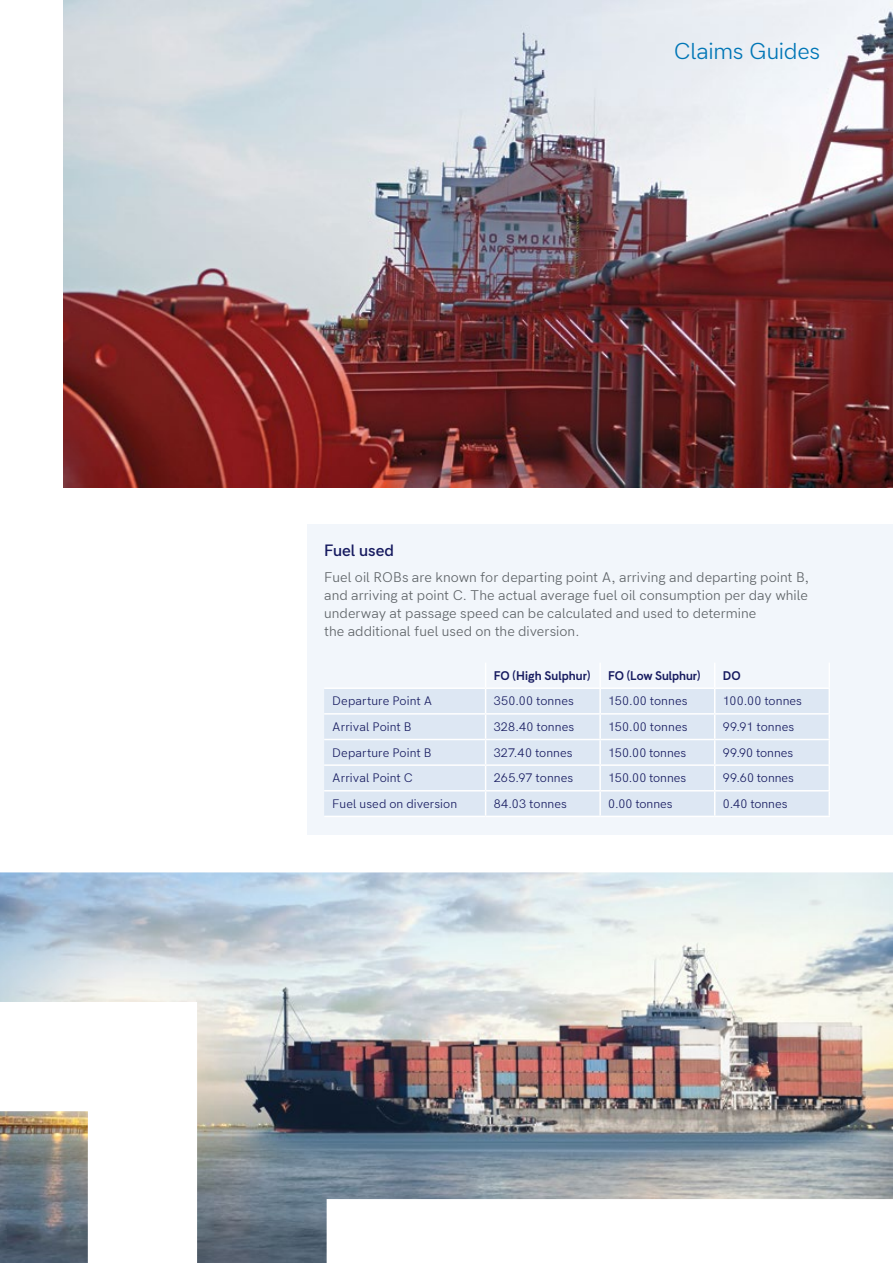
<style>
.page{position:relative;width:893px;height:1263px;background:#fff}
.page>*{position:absolute;margin:0;border:0;box-sizing:border-box;transform-origin:0 0}
.t1{font:21px "Hanken Grotesk";letter-spacing:-.015em;color:#0076b6}
.t2{font:600 15px "Hanken Grotesk";letter-spacing:-.005em;color:#171b60}
.t3{font:12.75px/18px "Hanken Grotesk";letter-spacing:.005em;color:#5e6367}
.t4{font:11.25px "Hanken Grotesk";letter-spacing:.005em;color:#171b60}
.t5{font:700 11.25px "Hanken Grotesk";color:#171b60}
</style>
<div class="page">
<img style="left:64px;top:0;width:829px;height:487px">
<img style="left:0;top:872px;width:893px;height:391px">
<div style="left:308px;top:524px;width:585px;height:311px;background:#f2f6fb"></div>
<div style="left:324px;top:689px;width:504px;height:126px;background:#dde7f3"></div>
<hr style="left:599px;top:689px;width:2px;height:24px;background:#fff">
<hr style="left:324px;top:713px;width:162px;height:2px;background:#fff">
<hr style="left:486px;top:713px;width:114px;height:2px;background:#fff">
<hr style="left:599px;top:715px;width:2px;height:24px;background:#fff">
<hr style="left:324px;top:739px;width:162px;height:1px;background:#fff">
<hr style="left:486px;top:739px;width:114px;height:1px;background:#fff">
<hr style="left:599px;top:740px;width:2px;height:24px;background:#fff">
<hr style="left:324px;top:764px;width:162px;height:2px;background:#fff">
<hr style="left:486px;top:764px;width:114px;height:2px;background:#fff">
<hr style="left:599px;top:766px;width:2px;height:24px;background:#fff">
<hr style="left:324px;top:790px;width:162px;height:1px;background:#fff">
<hr style="left:486px;top:790px;width:114px;height:1px;background:#fff">
<hr style="left:599px;top:791px;width:2px;height:25px;background:#fff">
<hr style="left:324px;top:816px;width:162px;height:1px;background:#fff">
<hr style="left:486px;top:816px;width:114px;height:1px;background:#fff">
<hr style="left:600px;top:816px;width:115px;height:1px;background:#fff">
<hr style="left:715px;top:816px;width:115px;height:1px;background:#fff">
<hr style="left:828px;top:663px;width:2px;height:24px;background:#fff">
<hr style="left:828px;top:689px;width:2px;height:24px;background:#fff">
<hr style="left:600px;top:713px;width:115px;height:2px;background:#fff">
<hr style="left:715px;top:713px;width:115px;height:2px;background:#fff">
<hr style="left:828px;top:715px;width:2px;height:24px;background:#fff">
<hr style="left:600px;top:739px;width:115px;height:1px;background:#fff">
<hr style="left:715px;top:739px;width:115px;height:1px;background:#fff">
<hr style="left:828px;top:740px;width:2px;height:24px;background:#fff">
<hr style="left:600px;top:764px;width:115px;height:2px;background:#fff">
<hr style="left:715px;top:764px;width:115px;height:2px;background:#fff">
<hr style="left:828px;top:766px;width:2px;height:24px;background:#fff">
<hr style="left:600px;top:790px;width:115px;height:1px;background:#fff">
<hr style="left:715px;top:790px;width:115px;height:1px;background:#fff">
<hr style="left:828px;top:791px;width:2px;height:25px;background:#fff">
<svg style="left:485px;top:663px;width:1px;height:152px"></svg>
<hr style="left:599px;top:663px;width:2px;height:24px;background:#fff">
<svg style="left:714px;top:663px;width:1px;height:152px"></svg>
<hr style="left:324px;top:687px;width:162px;height:2px;background:#fff">
<hr style="left:486px;top:687px;width:114px;height:2px;background:#fff">
<hr style="left:600px;top:687px;width:115px;height:2px;background:#fff">
<hr style="left:715px;top:687px;width:115px;height:2px;background:#fff">
<h1 class="t1" style="left:674px;top:34px;width:148px">Claims Guides</h1>
<h2 class="t2" style="left:324px;top:537px;width:71px">Fuel used</h2>
<p class="t3" style="left:324px;top:567px;width:486px">Fuel oil ROBs are known for departing point A, arriving and departing point B, and arriving at point C. The actual average fuel oil consumption per day while underway at passage speed can be calculated and used to determine<br>the additional fuel used on the diversion.</p>
<p class="t5" style="left:494px;top:666px;width:98px">FO (High Sulphur)</p>
<p class="t5" style="left:608px;top:666px;width:94px">FO (Low Sulphur)</p>
<p class="t5" style="left:723px;top:666px;width:19px">DO</p>
<p class="t4" style="left:332px;top:692px;width:101px">Departure Point A</p>
<p class="t4" style="left:494px;top:692px;width:82px">350.00 tonnes</p>
<p class="t4" style="left:608px;top:692px;width:81px">150.00 tonnes</p>
<p class="t4" style="left:723px;top:692px;width:81px">100.00 tonnes</p>
<p class="t4" style="left:332px;top:717px;width:81px">Arrival Point B</p>
<p class="t4" style="left:494px;top:717px;width:82px">328.40 tonnes</p>
<p class="t4" style="left:608px;top:717px;width:81px">150.00 tonnes</p>
<p class="t4" style="left:723px;top:717px;width:73px">99.91 tonnes</p>
<p class="t4" style="left:332px;top:743px;width:101px">Departure Point B</p>
<p class="t4" style="left:494px;top:743px;width:80px">327.40 tonnes</p>
<p class="t4" style="left:608px;top:743px;width:79px">150.00 tonnes</p>
<p class="t4" style="left:723px;top:743px;width:72px">99.90 tonnes</p>
<p class="t4" style="left:332px;top:768px;width:82px">Arrival Point C</p>
<p class="t4" style="left:494px;top:768px;width:81px">265.97 tonnes</p>
<p class="t4" style="left:608px;top:768px;width:79px">150.00 tonnes</p>
<p class="t4" style="left:723px;top:768px;width:73px">99.60 tonnes</p>
<p class="t4" style="left:332px;top:794px;width:126px">Fuel used on diversion</p>
<p class="t4" style="left:494px;top:794px;width:75px">84.03 tonnes</p>
<p class="t4" style="left:608px;top:794px;width:66px">0.00 tonnes</p>
<p class="t4" style="left:723px;top:794px;width:66px">0.40 tonnes</p>
</div>
